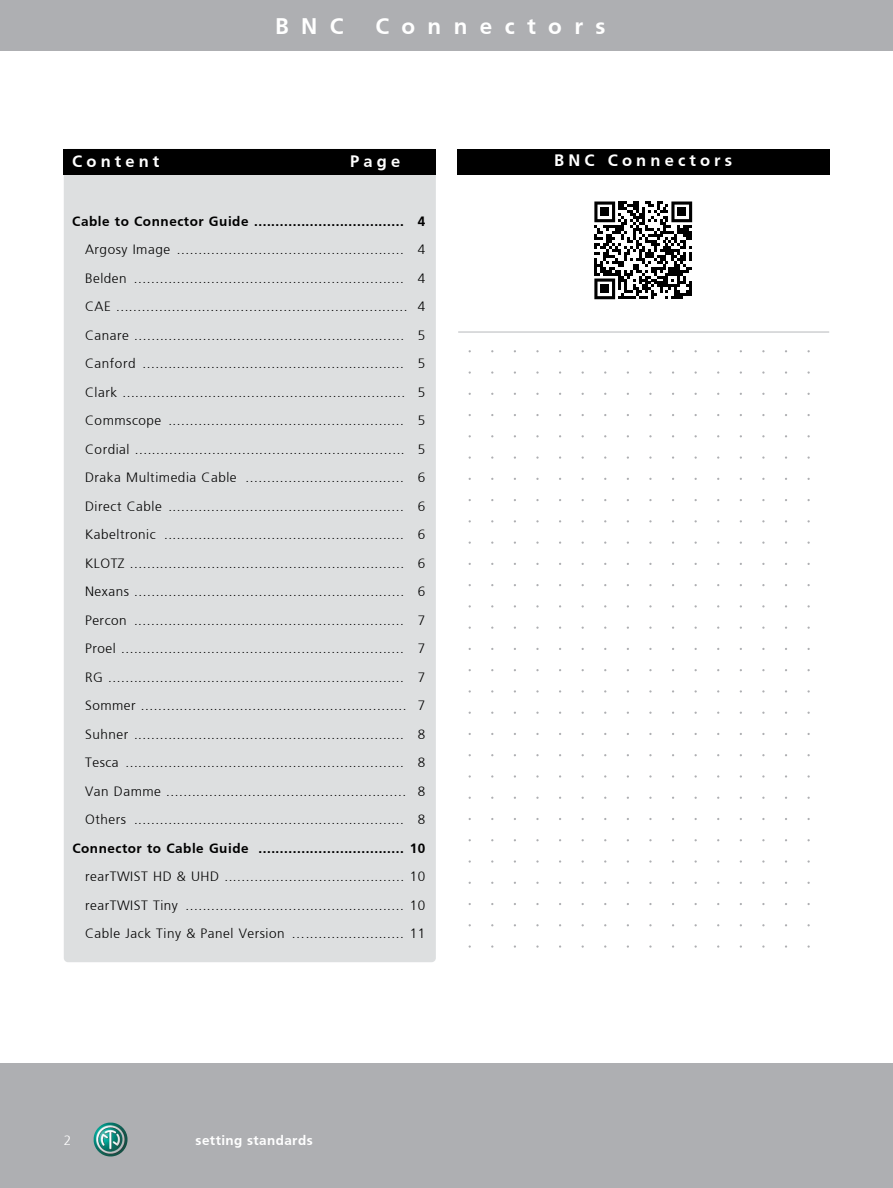
<style>
.page{position:relative;width:893px;height:1188px;background:#fff}
.page>*{position:absolute;margin:0;border:0;box-sizing:border-box;transform-origin:0 0}
.t1{font:700 22.5px "Frutiger";letter-spacing:.55em;color:#fff}
.t2{font:700 16.5px "Frutiger";letter-spacing:.25em;color:#fff}
.t3{font:300 13.5px/28.5px "Frutiger";letter-spacing:.04em;color:#000;text-align:justify}
.t4{font:700 13.5px "Frutiger";letter-spacing:.04em;color:#000}
.t5{font:700 13.5px "Frutiger";letter-spacing:.03em;color:#fff}
.t6{font:300 13.5px "Frutiger";color:#fff}
</style>
<div class="page">
<div style="left:0;top:0;width:893px;height:51px;background:#aeafb2"></div>
<div style="left:0;top:1063px;width:893px;height:125px;background:#aeafb2"></div>
<img style="left:94px;top:1123px;width:33px;height:33px">
<div style="left:64px;top:149px;width:372px;height:813px;background:#dddfe0;border-radius:4px"></div>
<div style="left:64px;top:149px;width:372px;height:25px;background:#000"></div>
<svg style="left:468px;top:350px;width:342px;height:2px"></svg>
<svg style="left:468px;top:371px;width:342px;height:3px"></svg>
<svg style="left:468px;top:393px;width:342px;height:2px"></svg>
<svg style="left:468px;top:414px;width:342px;height:2px"></svg>
<svg style="left:468px;top:435px;width:342px;height:2px"></svg>
<svg style="left:468px;top:456px;width:342px;height:3px"></svg>
<svg style="left:468px;top:478px;width:342px;height:2px"></svg>
<svg style="left:468px;top:499px;width:342px;height:2px"></svg>
<svg style="left:468px;top:520px;width:342px;height:2px"></svg>
<svg style="left:468px;top:541px;width:342px;height:3px"></svg>
<svg style="left:468px;top:563px;width:342px;height:2px"></svg>
<svg style="left:468px;top:584px;width:342px;height:2px"></svg>
<svg style="left:468px;top:605px;width:342px;height:3px"></svg>
<svg style="left:468px;top:627px;width:342px;height:2px"></svg>
<svg style="left:468px;top:648px;width:342px;height:2px"></svg>
<svg style="left:468px;top:669px;width:342px;height:2px"></svg>
<svg style="left:468px;top:690px;width:342px;height:3px"></svg>
<svg style="left:468px;top:712px;width:342px;height:2px"></svg>
<svg style="left:468px;top:733px;width:342px;height:2px"></svg>
<svg style="left:468px;top:754px;width:342px;height:2px"></svg>
<svg style="left:468px;top:775px;width:342px;height:3px"></svg>
<svg style="left:468px;top:797px;width:342px;height:2px"></svg>
<svg style="left:468px;top:818px;width:342px;height:2px"></svg>
<svg style="left:468px;top:839px;width:342px;height:2px"></svg>
<svg style="left:468px;top:860px;width:342px;height:3px"></svg>
<svg style="left:468px;top:882px;width:342px;height:2px"></svg>
<svg style="left:468px;top:903px;width:342px;height:2px"></svg>
<svg style="left:468px;top:924px;width:342px;height:2px"></svg>
<svg style="left:468px;top:945px;width:342px;height:3px"></svg>
<div style="left:457px;top:149px;width:372px;height:25px;background:#000"></div>
<hr style="left:458px;top:332px;width:371px;height:1px;background:#b6b8bb">
<svg style="left:594px;top:202px;width:98px;height:97px"></svg>
<div style="left:600px;top:207px;width:9px;height:9px;background:#000"></div>
<div style="left:677px;top:207px;width:9px;height:9px;background:#000"></div>
<div style="left:600px;top:284px;width:9px;height:9px;background:#000"></div>
<h1 class="t1" style="left:275px;top:13px;width:70px">BNC</h1>
<h1 class="t1" style="left:375px;top:13px;width:232px">Connectors</h1>
<p class="t2" style="left:72px;top:152px;width:89px">Content</p>
<p class="t2" style="left:350px;top:152px;width:51px">Page</p>
<p class="t2" style="left:554px;top:151px;width:179px">BNC Connectors</p>
<p class="t4" style="left:72px;top:213px;width:355px">Cable to Connector Guide ................................... 4</p>
<p class="t3" style="left:85px;top:235px;width:342px">Argosy Image ..................................................... 4<br>Belden ............................................................... 4<br>CAE .................................................................... 4<br>Canare ............................................................... 5<br>Canford ............................................................. 5<br>Clark .................................................................. 5<br>Commscope ....................................................... 5<br>Cordial ............................................................... 5<br>Draka Multimedia Cable ..................................... 6<br>Direct Cable ....................................................... 6<br>Kabeltronic ........................................................ 6<br>KLOTZ ................................................................ 6<br>Nexans ............................................................... 6<br>Percon ............................................................... 7<br>Proel .................................................................. 7<br>RG ..................................................................... 7<br>Sommer .............................................................. 7<br>Suhner ............................................................... 8<br>Tesca ................................................................. 8<br>Van Damme ........................................................ 8<br>Others ............................................................... 8</p>
<p class="t4" style="left:72px;top:840px;width:354px">Connector to Cable Guide .................................. 10</p>
<p class="t3" style="left:85px;top:862px;width:342px">rearTWIST HD &amp; UHD .......................................... 10 rearTWIST Tiny ................................................... 10<br>Cable Jack Tiny &amp; Panel Version …....................... 11</p>
<p class="t6" style="left:64px;top:1132px;width:9px">2</p>
<p class="t5" style="left:196px;top:1132px;width:119px">setting standards</p>
</div>
